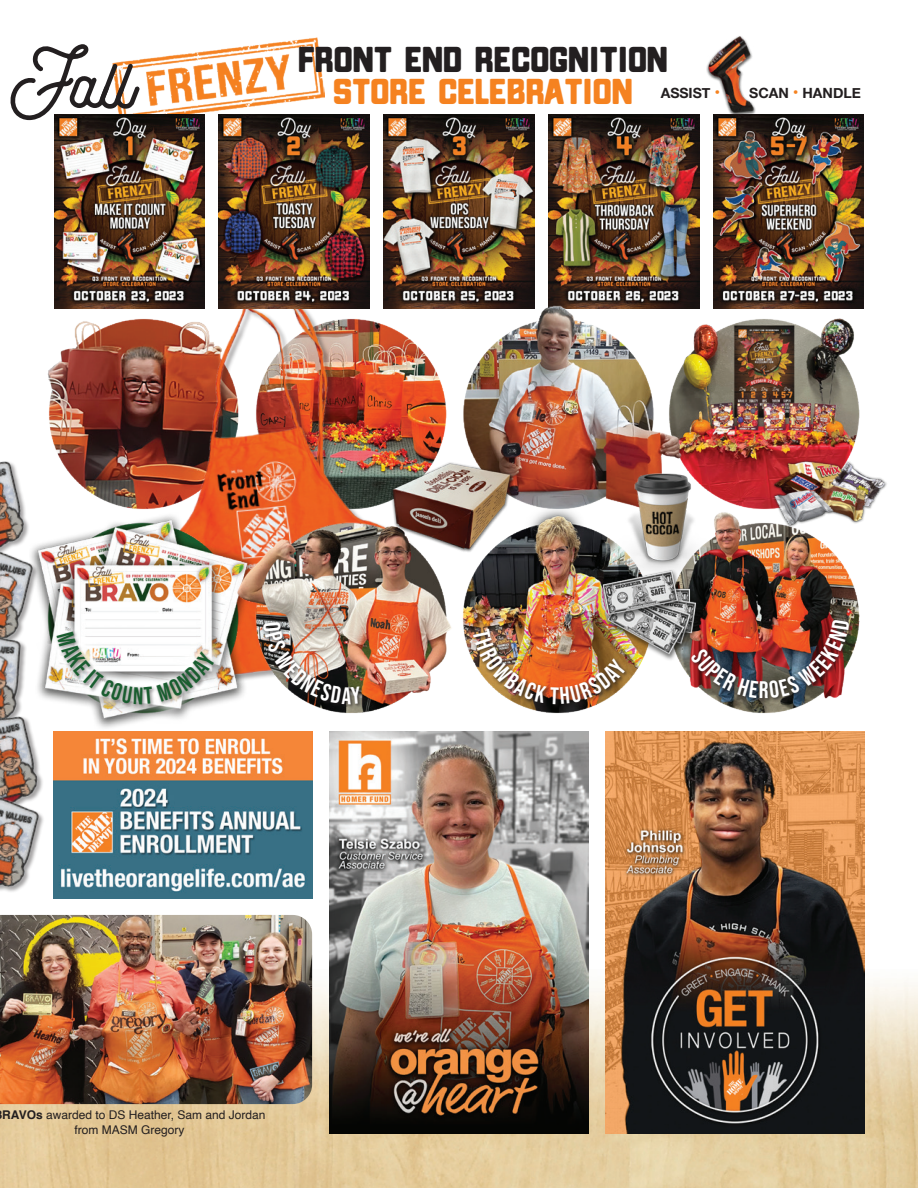
<style>
.page{position:relative;width:918px;height:1188px;background:#fff}
.page>*{position:absolute;margin:0;border:0;box-sizing:border-box;transform-origin:0 0}
.t1{font:75px "Pathways";color:#231f20}
.t2{font:36.3px "Hochstadt Rounded";color:#231f20}
.t3{font:36.3px "Hochstadt Rounded";color:#f58220}
.t4{font:700 14.1px "Helvetica Neue";color:#231f20}
.t5{font:12px/14.4px "Helvetica";color:#231f20}
.s1{font-size:16.5px;color:#f58220}
.s2{font-weight:700}
</style>
<div class="page">
<img style="left:0;top:833px;width:918px;height:355px">
<img style="left:606px;top:732px;width:258px;height:402px">
<img style="left:48px;top:321px;width:42px;height:172px">
<img style="left:90px;top:261px;width:357px;height:244px">
<img style="left:682px;top:300px;width:178px;height:205px">
<img style="left:464px;top:527px;width:187px;height:205px">
<div style="left:471px;top:627px;width:158px;height:82px;background:#231f20;opacity:.85"></div>
<img style="left:113px;top:38px;width:212px;height:85px">
<img style="left:330px;top:732px;width:258px;height:402px">
<img style="left:54px;top:114px;width:151px;height:195px">
<img style="left:549px;top:114px;width:150px;height:195px">
<img style="left:219px;top:114px;width:151px;height:195px">
<img style="left:384px;top:114px;width:150px;height:195px">
<img style="left:713px;top:114px;width:151px;height:195px">
<img style="left:706px;top:36px;width:50px;height:78px">
<img style="left:651px;top:505px;width:214px;height:227px">
<div style="left:689px;top:617px;width:165px;height:87px;background:#231f20;opacity:.85"></div>
<img style="left:455px;top:300px;width:227px;height:227px">
<img style="left:386px;top:454px;width:134px;height:104px">
<img style="left:761px;top:425px;width:126px;height:133px">
<img style="left:596px;top:449px;width:133px;height:133px">
<img style="left:584px;top:558px;width:134px;height:111px">
<img style="left:0;top:915px;width:312px;height:189px">
<img style="left:54px;top:732px;width:258px;height:166px">
<img style="left:35px;top:505px;width:203px;height:227px">
<div style="left:55px;top:630px;width:163px;height:79px;background:#231f20;opacity:.55"></div>
<img style="left:238px;top:505px;width:226px;height:227px">
<div style="left:261px;top:620px;width:103px;height:89px;background:#231f20;opacity:.85"></div>
<img style="left:0;top:461px;width:29px;height:86px">
<div style="left:0;top:547px;width:39px;height:98px;background:#231f20;opacity:.41"></div>
<img style="left:0;top:549px;width:40px;height:102px">
<img style="left:0;top:633px;width:27px;height:75px">
<img style="left:0;top:708px;width:48px;height:87px">
<img style="left:0;top:796px;width:46px;height:103px">
<img style="left:473px;top:629px;width:154px;height:75px">
<img style="left:690px;top:619px;width:159px;height:80px">
<svg style="left:57px;top:631px;width:159px;height:73px"></svg>
<img style="left:263px;top:622px;width:98px;height:82px">
<h1 class="t1" style="left:10px;top:25px;width:123px">Fall</h1>
<h2 class="t2" style="left:298px;top:35px;width:371px">FRONT END RECOGNITION</h2>
<h2 class="t3" style="left:333px;top:67px;width:301px">STORE CELEBRATION</h2>
<p class="t4" style="left:661px;top:82px;width:61px">ASSIST <span class="s1">•</span></p>
<p class="t4" style="left:749px;top:82px;width:113px">SCAN <span class="s1">•</span> HANDLE</p>
<p class="t5" style="left:75px;top:1108px;width:192px;text-indent:-72px"><span class="s2">RAVOs</span> awarded to DS Heather, Sam and Jordan from MASM Gregory</p>
</div>
